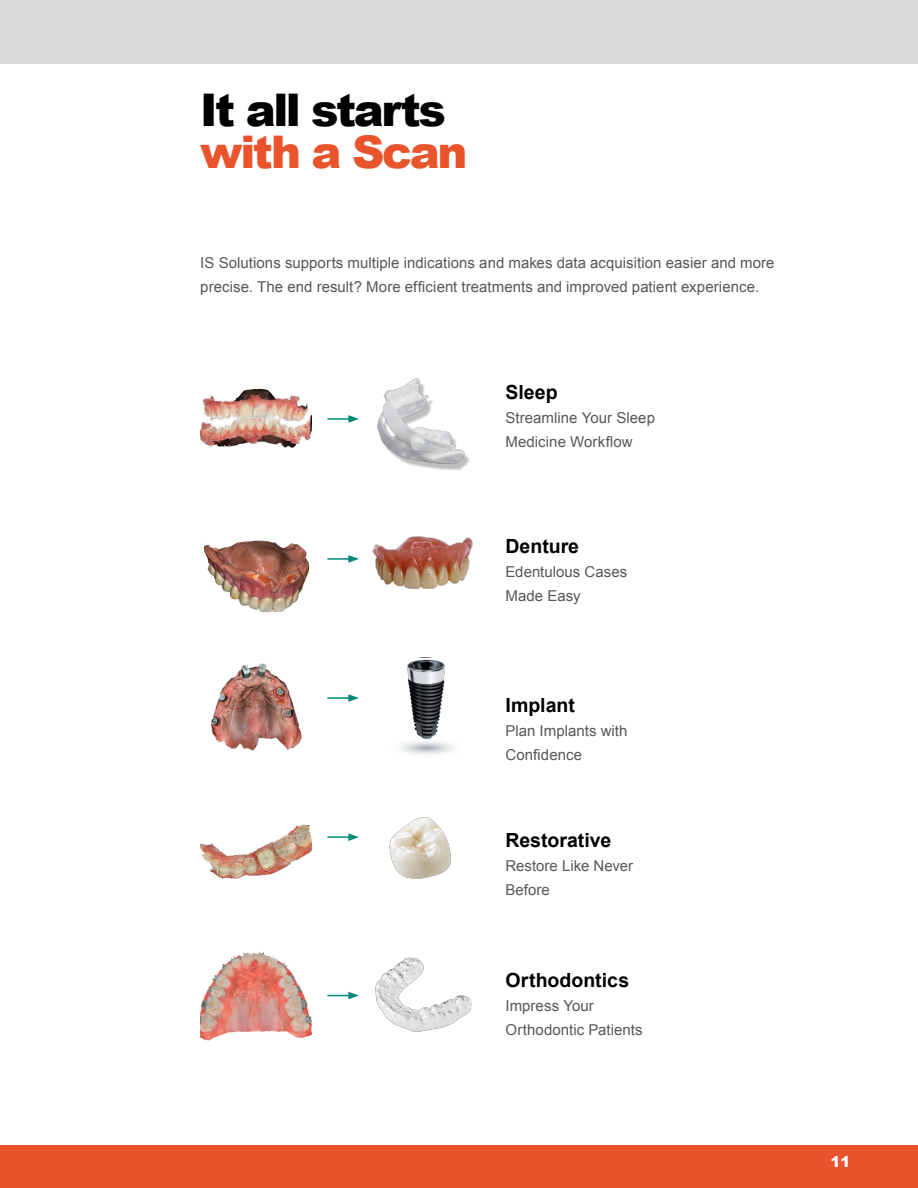
<style>
.page{position:relative;width:918px;height:1188px;background:#fff}
.page>*{position:absolute;margin:0;border:0;box-sizing:border-box;transform-origin:0 0}
._05_2_Small_Inside_P{font:900 45px/42px "Arial";letter-spacing:-.05em;color:#000}
._30_0_Arial_Head_13{font:700 19.5px "Arial";color:#000}
._30_1_Arial_Body_10{font:15px/24px "Arial";letter-spacing:.005em;color:#575756}
.t1{font:900 15px "Arial";color:#fff}
.s1{color:#ea542c}
</style>
<div class="page">
<div style="left:0;top:1145px;width:918px;height:43px;background:#ea542c"></div>
<div style="left:0;top:0;width:918px;height:64px;background:#dadada"></div>
<img style="left:372px;top:536px;width:101px;height:53px">
<img style="left:377px;top:378px;width:92px;height:93px">
<img style="left:389px;top:817px;width:63px;height:62px">
<img style="left:203px;top:540px;width:107px;height:73px">
<img style="left:200px;top:389px;width:111px;height:59px">
<img style="left:200px;top:825px;width:111px;height:54px">
<img style="left:210px;top:664px;width:91px;height:87px">
<img style="left:200px;top:952px;width:111px;height:89px">
<img style="left:400px;top:659px;width:53px;height:96px">
<img style="left:375px;top:957px;width:97px;height:75px">
<hr style="left:327px;top:418px;width:24px;height:2px;background:#00897a">
<svg style="left:348px;top:415px;width:11px;height:8px"></svg>
<hr style="left:327px;top:558px;width:24px;height:2px;background:#00897a">
<svg style="left:348px;top:555px;width:11px;height:8px"></svg>
<hr style="left:327px;top:697px;width:24px;height:2px;background:#00897a">
<svg style="left:348px;top:694px;width:11px;height:8px"></svg>
<hr style="left:327px;top:836px;width:24px;height:2px;background:#00897a">
<svg style="left:348px;top:833px;width:11px;height:8px"></svg>
<svg style="left:327px;top:992px;width:32px;height:7px"></svg>
<p class="_05_2_Small_Inside_P" style="left:200px;top:87px;width:269px">It all starts <span class="s1">with a Scan</span></p>
<p class="_30_1_Arial_Body_10" style="left:200px;top:251px;width:576px">IS Solutions supports multiple indications and makes data acquisition easier and more precise. The end result? More efficient treatments and improved patient experience.</p>
<p class="_30_0_Arial_Head_13" style="left:506px;top:379px;width:54px">Sleep</p>
<p class="_30_1_Arial_Body_10" style="left:506px;top:406px;width:151px">Streamline Your Sleep<br>Medicine Workflow</p>
<p class="_30_0_Arial_Head_13" style="left:506px;top:534px;width:75px">Denture</p>
<p class="_30_1_Arial_Body_10" style="left:506px;top:560px;width:123px">Edentulous Cases<br>Made Easy</p>
<p class="_30_0_Arial_Head_13" style="left:506px;top:693px;width:71px">Implant</p>
<p class="_30_1_Arial_Body_10" style="left:506px;top:719px;width:124px">Plan Implants with<br>Confidence</p>
<p class="_30_0_Arial_Head_13" style="left:506px;top:828px;width:107px">Restorative</p>
<p class="_30_1_Arial_Body_10" style="left:506px;top:854px;width:129px">Restore Like Never<br>Before</p>
<p class="_30_0_Arial_Head_13" style="left:506px;top:967px;width:125px">Orthodontics</p>
<p class="_30_1_Arial_Body_10" style="left:506px;top:994px;width:139px">Impress Your<br>Orthodontic Patients</p>
<p class="t1" style="left:831px;top:1151px;width:22px">11</p>
</div>
